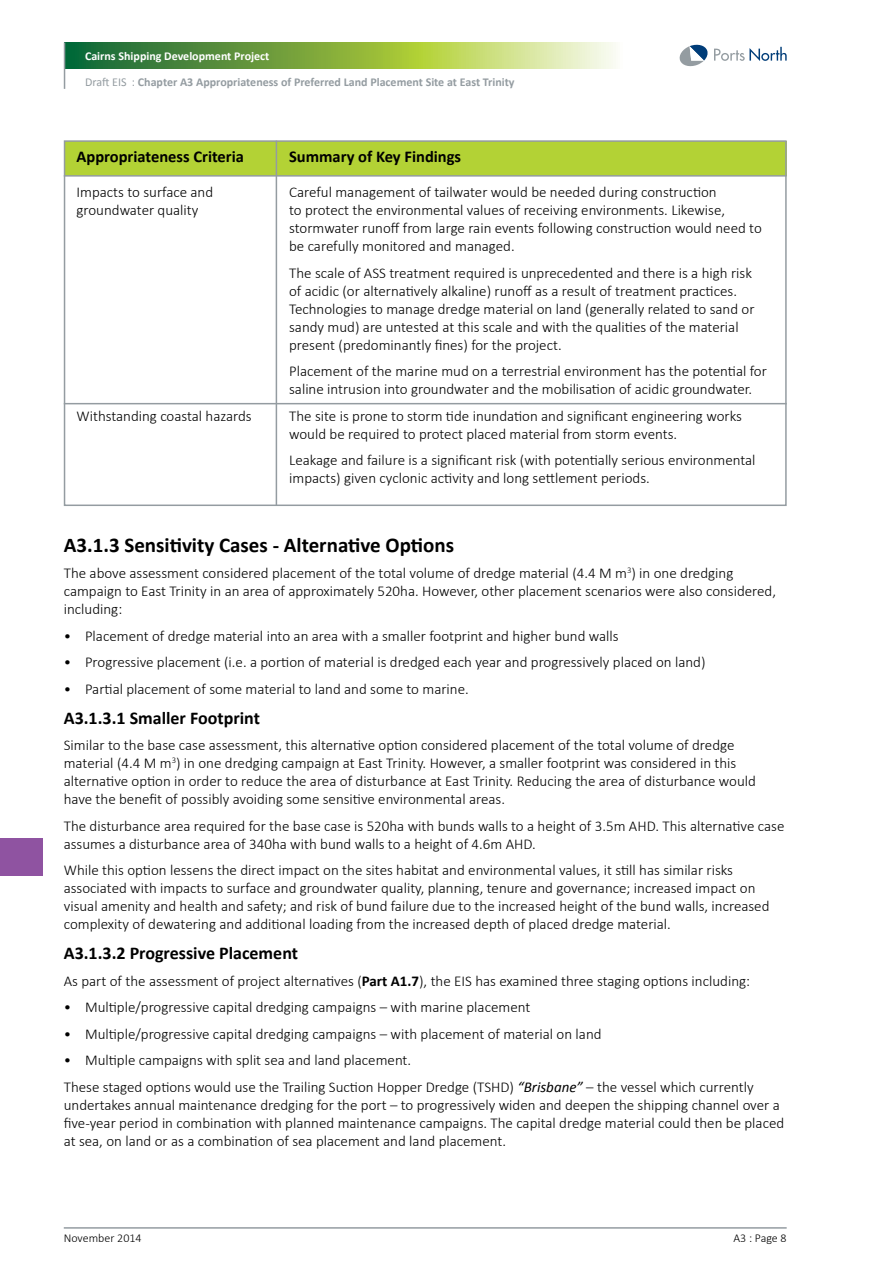
<style>
.page{position:relative;width:893px;height:1263px;background:#fff}
.page>*{position:absolute;margin:0;border:0;box-sizing:border-box;transform-origin:0 0}
.Heading_2{font:700 21px "Calibri";color:#000}
.Heading_3{font:700 18px "Calibri";color:#000}
.Tables_Heading_1{font:700 16.5px "Calibri";color:#000}
.Copy_1{font:300 15px/18px "Calibri";color:#000}
.Tables_Copy_1{font:300 15px/18px "Calibri";color:#000}
.Bullets_1{font:300 15px "Calibri";color:#000}
.Tables_Copy_3_-_Rang{font:300 15px/18px "Calibri";color:#000}
.t1{font:700 12px/25.7px "Calibri";color:#949ca1}
.t2{font:300 12px "Calibri";color:#000}
.s1{color:#fff}
.s2{font-weight:400}
.s3{font-weight:700}
.s4{font-weight:400;font-style:italic}
</style>
<div class="page">
<svg style="left:65px;top:43px;width:551px;height:25px;background:#89b25b"></svg>
<svg style="left:714px;top:47px;width:73px;height:14px"></svg>
<svg style="left:680px;top:45px;width:28px;height:21px"></svg>
<hr style="left:64px;top:43px;width:1px;height:46px;background:#949ca1">
<hr style="left:64px;top:1227px;width:723px;height:2px;background:#949ca1">
<div style="left:0;top:837px;width:43px;height:38px;background:#8f53a1"></div>
<div style="left:64px;top:142px;width:723px;height:34px;background:#b3d235"></div>
<hr style="left:64px;top:175px;width:212px;height:2px;background:#949ca1">
<hr style="left:64px;top:403px;width:212px;height:1px;background:#949ca1">
<hr style="left:276px;top:175px;width:511px;height:2px;background:#949ca1">
<hr style="left:276px;top:403px;width:511px;height:1px;background:#949ca1">
<div style="left:64px;top:140px;width:723px;height:366px;border:2px solid #949ca1"></div>
<hr style="left:276px;top:141px;width:1px;height:365px;background:#949ca1">
<p class="t1" style="left:85px;top:43px;width:431px"><span class="s1">Cairns Shipping Development Project<br></span><span class="s2">Draft EIS :</span> Chapter A3 Appropriateness of Preferred Land Placement Site at East Trinity</p>
<p class="Tables_Heading_1" style="left:77px;top:146px;width:169px">Appropriateness Criteria</p>
<p class="Tables_Copy_1" style="left:77px;top:183px;width:138px">Impacts to surface and groundwater quality</p>
<p class="Tables_Copy_1" style="left:77px;top:406px;width:177px">Withstanding coastal hazards</p>
<p class="Tables_Heading_1" style="left:289px;top:146px;width:174px">Summary of Key Findings</p>
<p class="Tables_Copy_1" style="left:289px;top:183px;width:474px">Careful management of tailwater would be needed during construction<br>to protect the environmental values of receiving environments. Likewise, stormwater runoff from large rain events following construction would need to be carefully monitored and managed.</p>
<p class="Tables_Copy_1" style="left:289px;top:263px;width:467px">The scale of ASS treatment required is unprecedented and there is a high risk of acidic (or alternatively alkaline) runoff as a result of treatment practices.<br>Technologies to manage dredge material on land (generally related to sand or sandy mud) are untested at this scale and with the qualities of the material present (predominantly fines) for the project.</p>
<p class="Tables_Copy_3_-_Rang" style="left:289px;top:362px;width:479px">Placement of the marine mud on a terrestrial environment has the potential for saline intrusion into groundwater and the mobilisation of acidic groundwater.</p>
<p class="Tables_Copy_1" style="left:289px;top:406px;width:454px">The site is prone to storm tide inundation and significant engineering works would be required to protect placed material from storm events.</p>
<p class="Tables_Copy_1" style="left:289px;top:451px;width:468px">Leakage and failure is a significant risk (with potentially serious environmental impacts) given cyclonic activity and long settlement periods.</p>
<p class="Heading_2" style="left:64px;top:531px;width:392px">A3.1.3 Sensitivity Cases - Alternative Options</p>
<p class="Copy_1" style="left:64px;top:563px;width:714px">The above assessment considered placement of the total volume of dredge material (4.4 M m<sup>3</sup>) in one dredging campaign to East Trinity in an area of approximately 520ha. However, other placement scenarios were also considered, including:</p>
<p class="Bullets_1" style="left:64px;top:626px;width:556px">• Placement of dredge material into an area with a smaller footprint and higher bund walls</p>
<p class="Bullets_1" style="left:64px;top:653px;width:643px">• Progressive placement (i.e. a portion of material is dredged each year and progressively placed on land)</p>
<p class="Bullets_1" style="left:64px;top:679px;width:407px">• Partial placement of some material to land and some to marine.</p>
<p class="Heading_3" style="left:64px;top:706px;width:198px">A3.1.3.1 Smaller Footprint</p>
<p class="Copy_1" style="left:64px;top:735px;width:694px">Similar to the base case assessment, this alternative option considered placement of the total volume of dredge material (4.4 M m<sup>3</sup>) in one dredging campaign at East Trinity. However, a smaller footprint was considered in this alternative option in order to reduce the area of disturbance at East Trinity. Reducing the area of disturbance would have the benefit of possibly avoiding some sensitive environmental areas.</p>
<p class="Copy_1" style="left:64px;top:816px;width:722px">The disturbance area required for the base case is 520ha with bunds walls to a height of 3.5m AHD. This alternative case assumes a disturbance area of 340ha with bund walls to a height of 4.6m AHD.</p>
<p class="Copy_1" style="left:64px;top:860px;width:707px">While this option lessens the direct impact on the sites habitat and environmental values, it still has similar risks associated with impacts to surface and groundwater quality, planning, tenure and governance; increased impact on visual amenity and health and safety; and risk of bund failure due to the increased height of the bund walls, increased complexity of dewatering and additional loading from the increased depth of placed dredge material.</p>
<p class="Heading_3" style="left:64px;top:942px;width:236px">A3.1.3.2 Progressive Placement</p>
<p class="Copy_1" style="left:64px;top:971px;width:688px">As part of the assessment of project alternatives (<span class="s3">Part A1.7</span>), the EIS has examined three staging options including:</p>
<p class="Bullets_1" style="left:64px;top:998px;width:468px">• Multiple/progressive capital dredging campaigns – with marine placement</p>
<p class="Bullets_1" style="left:64px;top:1024px;width:539px">• Multiple/progressive capital dredging campaigns – with placement of material on land</p>
<p class="Bullets_1" style="left:64px;top:1051px;width:349px">• Multiple campaigns with split sea and land placement.</p>
<p class="Copy_1" style="left:64px;top:1077px;width:722px">These staged options would use the Trailing Suction Hopper Dredge (TSHD) <span class="s4">“Brisbane”</span> – the vessel which currently undertakes annual maintenance dredging for the port – to progressively widen and deepen the shipping channel over a five-year period in combination with planned maintenance campaigns. The capital dredge material could then be placed at sea, on land or as a combination of sea placement and land placement.</p>
<p class="t2" style="left:64px;top:1231px;width:79px">November 2014</p>
<p class="t2" style="left:733px;top:1231px;width:55px">A3 : Page 8</p>
</div>
